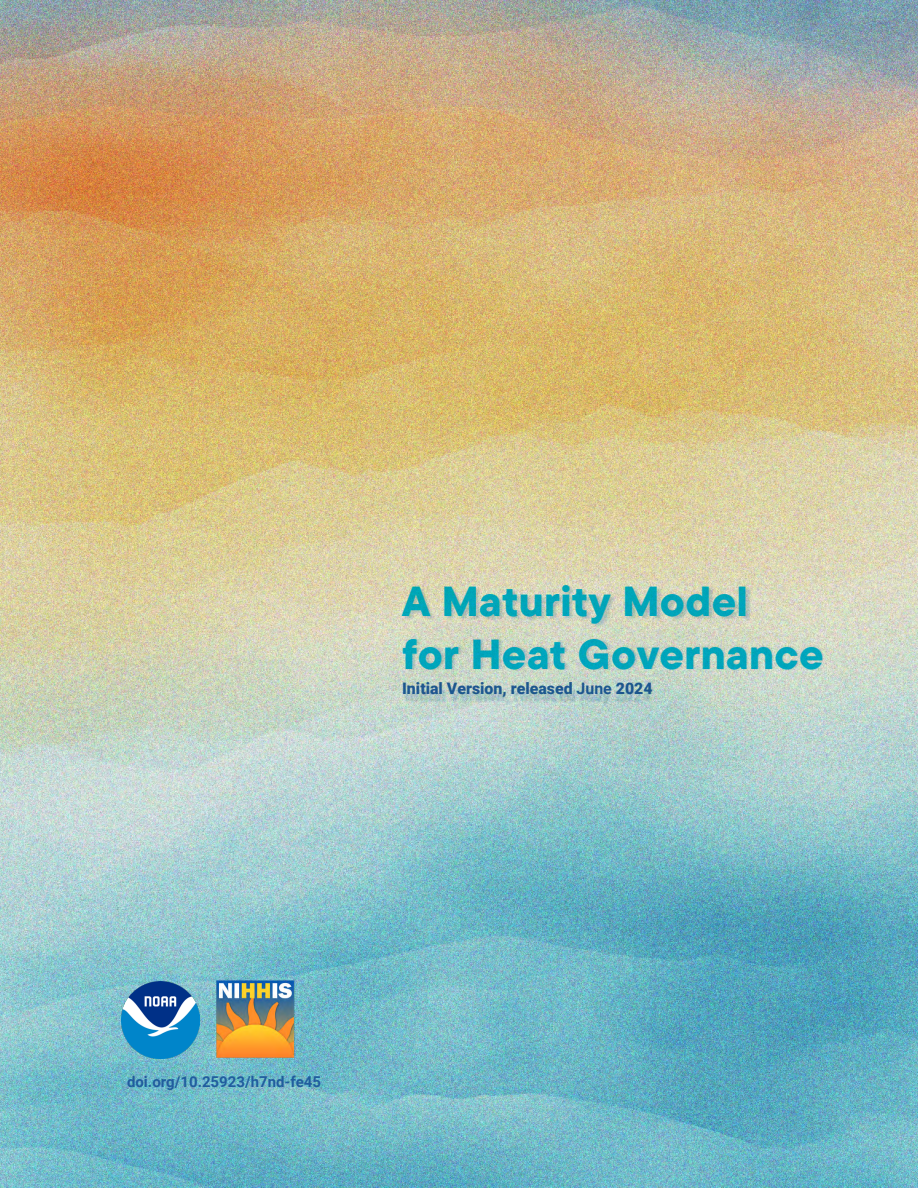
<style>
.page{position:relative;width:918px;height:1188px;background:#fff}
.page>*{position:absolute;margin:0;border:0;box-sizing:border-box;transform-origin:0 0}
.t1{font:800 42px/53.1px "TT Commons Pro";letter-spacing:.01em;color:#00b2d2}
.t2{font:900 15.9px "Roboto";color:#215e9e}
.t3{font:700 15px "Roboto";color:#205d9e}
.s1{font-weight:700}
</style>
<div class="page">
<img style="left:0;top:1px;width:918px;height:1187px">
<div style="left:402px;top:585px;width:422px;height:120px;background:#00599b;opacity:.2"></div>
<img style="left:216px;top:979px;width:79px;height:80px">
<img style="left:122px;top:981px;width:77px;height:78px">
<p class="t1" style="left:402px;top:575px;width:423px">A Maturity Model<br>for Heat Governance</p>
<p class="t2" style="left:402px;top:678px;width:252px">Initial Version, released <span class="s1">June</span> 2024</p>
<p class="t3" style="left:127px;top:1072px;width:196px">doi.org/10.25923/h7nd-fe45</p>
</div>
